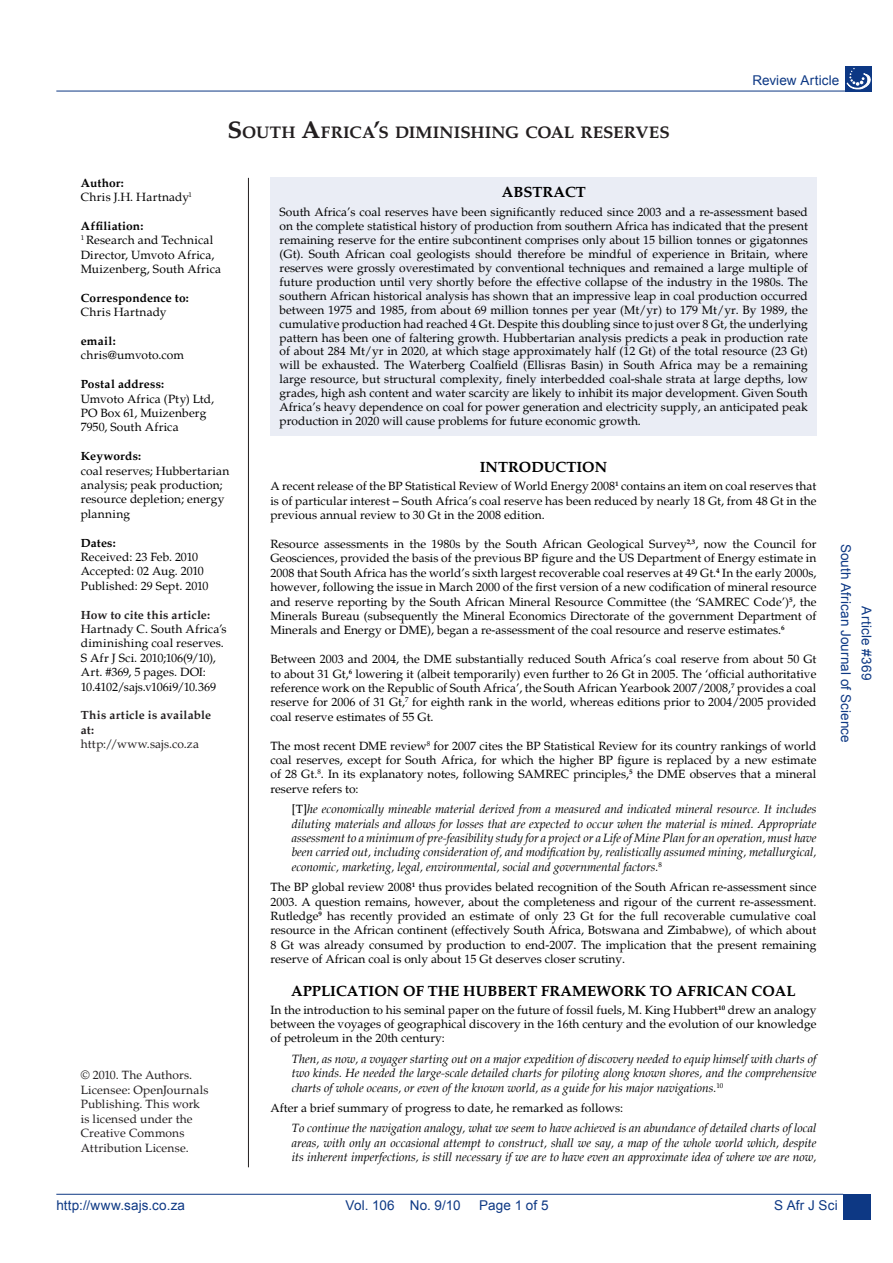
<style>
.page{position:relative;width:893px;height:1263px;background:#fff}
.page>*{position:absolute;margin:0;border:0;box-sizing:border-box;transform-origin:0 0}
.t1{font:700 16.95px "Palatino";letter-spacing:.005em;color:#231f20}
.Heading_3{font:700 15px "Palatino";color:#000}
.Heading_1{font:700 15px "Palatino";color:#000}
.Running_footer_right{font:13.5px "Arial";letter-spacing:.01em;color:#0d3884}
.Running_footer_left{font:13.5px "Arial";letter-spacing:.01em;color:#0d3884}
.Bodytext{font:12px/14.4px "Palatino";color:#000;text-align:justify}
.t2{font:italic 12px/14.4px "Palatino";color:#000;text-align:justify}
.Bodytext_centred{font:12px/14.4px "Palatino";letter-spacing:.01em;color:#000}
.Bodytext-2{font:12px "Palatino";letter-spacing:.01em;color:#231f20}
.Author_name{font:12px/14.4px "Palatino";letter-spacing:.015em;color:#000}
.Bodytext-3{font:700 12px "Palatino";letter-spacing:.02em;color:#231f20}
.Bodytext_centred-2{font:700 12px "Palatino";letter-spacing:.02em;color:#000}
.Author_name-2{font:700 12px "Palatino";letter-spacing:.015em;color:#000}
.Institution_details{font:12px "Palatino";letter-spacing:.025em;color:#000}
.Institution_details-2{font:700 12px "Palatino";color:#000}
.s1{font-size:24.3px}
.s2{font-style:normal}
</style>
<div class="page">
<hr style="left:56px;top:1194px;width:787px;height:1px;background:#0d3884">
<hr style="left:56px;top:91px;width:802px;height:1px;background:#0d3884">
<div style="left:843px;top:1194px;width:28px;height:25px;background:#0d3884"></div>
<div style="left:845px;top:66px;width:27px;height:25px;background:#0d3884"></div>
<svg style="left:847px;top:68px;width:24px;height:21px"></svg>
<hr style="left:248px;top:178px;width:1px;height:989px;background:#231f20">
<div style="left:270px;top:178px;width:546px;height:258px;background:#eaedf5"></div>
<p class="t1" style="left:227px;top:122px;width:442px"><span class="s1">S</span>OUTH <span class="s1">A</span>FRICA<span class="s1">’</span>S DIMINISHING COAL RESERVES</p>
<p class="Running_footer_right" style="left:752px;top:72px;width:89px">Review Article</p>
<p class="Institution_details-2" style="left:81px;top:175px;width:45px">Author:</p>
<p class="Institution_details" style="left:81px;top:190px;width:113px">Chris J.H. Hartnady<sup>1</sup></p>
<p class="Author_name-2" style="left:81px;top:219px;width:64px">Affiliation:</p>
<p class="Author_name" style="left:81px;top:233px;width:142px"><sup>1</sup> Research and Technical<br>Director, Umvoto Africa,<br>Muizenberg, South Africa</p>
<p class="Author_name-2" style="left:81px;top:291px;width:110px">Correspondence to:</p>
<p class="Author_name" style="left:81px;top:305px;width:87px">Chris Hartnady</p>
<p class="Bodytext_centred-2" style="left:81px;top:334px;width:36px">email:</p>
<p class="Bodytext_centred" style="left:81px;top:348px;width:105px">chris@umvoto.com</p>
<p class="Bodytext_centred-2" style="left:81px;top:377px;width:85px">Postal address:</p>
<p class="Bodytext_centred" style="left:81px;top:392px;width:135px">Umvoto Africa (Pty) Ltd,<br>PO Box 61, Muizenberg<br>7950, South Africa</p>
<p class="Bodytext_centred-2" style="left:81px;top:449px;width:62px">Keywords:</p>
<p class="Bodytext_centred" style="left:81px;top:464px;width:150px">coal reserves; Hubbertarian analysis; peak production; resource depletion; energy planning</p>
<p class="Bodytext_centred-2" style="left:81px;top:535px;width:36px">Dates:</p>
<p class="Bodytext_centred" style="left:81px;top:550px;width:119px">Received: 23 Feb. 2010</p>
<p class="Bodytext_centred" style="left:81px;top:564px;width:125px">Accepted: 02 Aug. 2010</p>
<p class="Bodytext_centred" style="left:81px;top:579px;width:129px">Published: 29 Sept. 2010</p>
<p class="Bodytext-3" style="left:81px;top:607px;width:131px">How to cite this article:</p>
<p class="Bodytext" style="left:81px;top:622px;width:148px;text-align:left">Hartnady C. South Africa’s diminishing coal reserves.<br>S Afr J Sci. 2010;106(9/10),<br>Art. #369, 5 pages. DOI:<br>10.4102/sajs.v106i9/10.369</p>
<p class="Bodytext-3" style="left:81px;top:708px;width:132px">This article is available</p>
<p class="Bodytext-3" style="left:81px;top:723px;width:15px">at:</p>
<p class="Bodytext-2" style="left:81px;top:737px;width:120px">http://www.sajs.co.za</p>
<p class="Bodytext-2" style="left:81px;top:1068px;width:113px">© 2010. The Authors.</p>
<p class="Bodytext-2" style="left:81px;top:1083px;width:129px">Licensee: OpenJournals</p>
<p class="Bodytext-2" style="left:81px;top:1097px;width:121px">Publishing. This work</p>
<p class="Bodytext-2" style="left:81px;top:1111px;width:113px">is licensed under the</p>
<p class="Bodytext-2" style="left:81px;top:1126px;width:105px">Creative Commons</p>
<p class="Bodytext-2" style="left:81px;top:1140px;width:110px">Attribution License.</p>
<p class="Heading_1" style="left:502px;top:184px;width:86px">ABSTRACT</p>
<p class="Bodytext" style="left:280px;top:205px;width:530px;line-height:14px">South Africa’s coal reserves have been significantly reduced since 2003 and a re-assessment based on the complete statistical history of production from southern Africa has indicated that the present remaining reserve for the entire subcontinent comprises only about 15 billion tonnes or gigatonnes (Gt). South African coal geologists should therefore be mindful of experience in Britain, where reserves were grossly overestimated by conventional techniques and remained a large multiple of future production until very shortly before the effective collapse of the industry in the 1980s. The southern African historical analysis has shown that an impressive leap in coal production occurred between 1975 and 1985, from about 69 million tonnes per year (Mt/yr) to 179 Mt/yr. By 1989, the cumulative production had reached 4 Gt. Despite this doubling since to just over 8 Gt, the underlying pattern has been one of faltering growth. Hubbertarian analysis predicts a peak in production rate of about 284 Mt/yr in 2020, at which stage approximately half (12 Gt) of the total resource (23 Gt) will be exhausted. The Waterberg Coalfield (Ellisras Basin) in South Africa may be a remaining large resource, but structural complexity, finely interbedded coal-shale strata at large depths, low grades, high ash content and water scarcity are likely to inhibit its major development. Given South Africa’s heavy dependence on coal for power generation and electricity supply, an anticipated peak production in 2020 will cause problems for future economic growth.</p>
<p class="Heading_3" style="left:480px;top:458px;width:129px">INTRODUCTION</p>
<p class="Bodytext" style="left:270px;top:479px;width:547px">A recent release of the BP Statistical Review of World Energy 2008<sup>1</sup> contains an item on coal reserves that is of particular interest – South Africa’s coal reserve has been reduced by nearly 18 Gt, from 48 Gt in the previous annual review to 30 Gt in the 2008 edition.</p>
<p class="Bodytext" style="left:270px;top:537px;width:547px">Resource assessments in the 1980s by the South African Geological Survey<sup>2,3</sup>, now the Council for Geosciences, provided the basis of the previous BP figure and the US Department of Energy estimate in 2008 that South Africa has the world’s sixth largest recoverable coal reserves at 49 Gt.<sup>4</sup> In the early 2000s, however, following the issue in March 2000 of the first version of a new codification of mineral resource and reserve reporting by the South African Mineral Resource Committee (the ‘SAMREC Code’)<sup>5</sup>, the Minerals Bureau (subsequently the Mineral Economics Directorate of the government Department of Minerals and Energy or DME), began a re-assessment of the coal resource and reserve estimates.<sup>6</sup></p>
<p class="Bodytext" style="left:270px;top:652px;width:547px">Between 2003 and 2004, the DME substantially reduced South Africa’s coal reserve from about 50 Gt to about 31 Gt,<sup>6</sup> lowering it (albeit temporarily) even further to 26 Gt in 2005. The ‘official authoritative reference work on the Republic of South Africa’, the South African Yearbook 2007/2008,<sup>7</sup> provides a coal reserve for 2006 of 31 Gt,<sup>7</sup> for eighth rank in the world, whereas editions prior to 2004/2005 provided coal reserve estimates of 55 Gt.</p>
<p class="Bodytext" style="left:270px;top:738px;width:547px">The most recent DME review<sup>8</sup> for 2007 cites the BP Statistical Review for its country rankings of world coal reserves, except for South Africa, for which the higher BP figure is replaced by a new estimate of 28 Gt.<sup>8</sup>. In its explanatory notes, following SAMREC principles,<sup>5</sup> the DME observes that a mineral reserve refers to:</p>
<p class="t2" style="left:292px;top:802px;width:526px"><span class="s2">[T]</span>he economically mineable material derived from a measured and indicated mineral resource. It includes diluting materials and allows for losses that are expected to occur when the material is mined. Appropriate assessment to a minimum of pre-feasibility study for a project or a Life of Mine Plan for an operation, must have been carried out, including consideration of, and modification by, realistically assumed mining, metallurgical, economic, marketing, legal, environmental, social and governmental factors.<sup>8</sup></p>
<p class="Bodytext" style="left:270px;top:880px;width:547px">The BP global review 2008<sup>1</sup> thus provides belated recognition of the South African re-assessment since 2003. A question remains, however, about the completeness and rigour of the current re-assessment.<br>Rutledge<sup>9</sup> has recently provided an estimate of only 23 Gt for the full recoverable cumulative coal resource in the African continent (effectively South Africa, Botswana and Zimbabwe), of which about 8 Gt was already consumed by production to end-2007. The implication that the present remaining reserve of African coal is only about 15 Gt deserves closer scrutiny.</p>
<p class="Heading_3" style="left:291px;top:982px;width:506px">APPLICATION OF THE HUBBERT FRAMEWORK TO AFRICAN COAL</p>
<p class="Bodytext" style="left:270px;top:1002px;width:547px">In the introduction to his seminal paper on the future of fossil fuels, M. King Hubbert<sup>10</sup> drew an analogy between the voyages of geographical discovery in the 16th century and the evolution of our knowledge of petroleum in the 20th century:</p>
<p class="t2" style="left:292px;top:1051px;width:526px">Then, as now, a voyager starting out on a major expedition of discovery needed to equip himself with charts of two kinds. He needed the large-scale detailed charts for piloting along known shores, and the comprehensive charts of whole oceans, or even of the known world, as a guide for his major navigations.<sup>10</sup></p>
<p class="Bodytext" style="left:270px;top:1101px;width:354px">After a brief summary of progress to date, he remarked as follows:</p>
<p class="t2" style="left:292px;top:1121px;width:526px">To continue the navigation analogy, what we seem to have achieved is an abundance of detailed charts of local areas, with only an occasional attempt to construct, shall we say, a map of the whole world which, despite its inherent imperfections, is still necessary if we are to have even an approximate idea of where we are now,</p>
<p class="Running_footer_left" style="left:855px;top:544px;width:201px;rotate:90deg">South African Journal of Science</p>
<p class="Running_footer_left" style="left:875px;top:606px;width:75px;rotate:90deg">Article #369</p>
<p class="Running_footer_right" style="left:56px;top:1196px;width:130px">http://www.sajs.co.za</p>
<p class="Running_footer_left" style="left:774px;top:1196px;width:65px">S Afr J Sci</p>
<p class="Running_footer_right" style="left:346px;top:1196px;width:116px">Vol. 106 No. 9/10</p>
<p class="Running_footer_right" style="left:479px;top:1196px;width:71px">Page 1 of 5</p>
</div>
